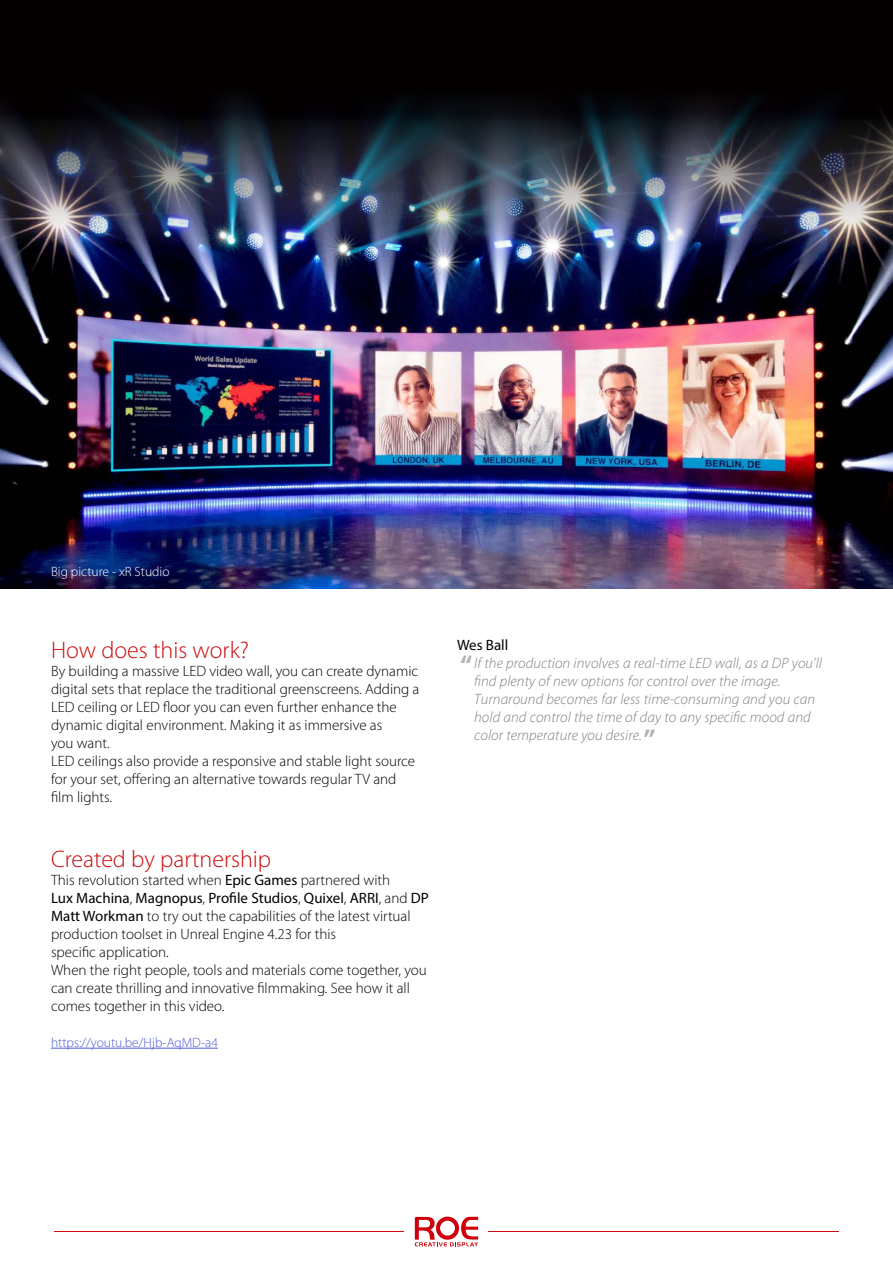
<style>
.page{position:relative;width:893px;height:1263px;background:#fff}
.page>*{position:absolute;margin:0;border:0;box-sizing:border-box;transform-origin:0 0}
.t1{font:700 27px "Myriad Pro";color:#b3b3b3}
.t2{font:300 24px "Myriad Pro";color:#c90d0f}
.t3{font:300 15px/18px "Myriad Pro";color:#000}
.t4{font:italic 300 15px/18px "Myriad Pro";letter-spacing:.005em;color:#808080}
.t5{font:15px "Myriad Pro";color:#000}
.t6{font:300 13.5px "Myriad Pro";color:#4f5cd6}
.t7{font:300 13.5px "Myriad Pro";color:#fff}
.s1{font-weight:400}
</style>
<div class="page">
<hr style="left:54px;top:1231px;width:785px;height:1px;background:#c90d0f">
<div style="left:405px;top:1212px;width:83px;height:39px;background:#fff"></div>
<svg style="left:415px;top:1216px;width:63px;height:30px"></svg>
<hr style="left:51px;top:1048px;width:167px;height:1px;background:#4f5cd6">
<img style="left:0;top:244px;width:893px;height:345px">
<img style="left:0;top:0;width:893px;height:244px">
<p class="t7" style="left:51px;top:564px;width:120px">Big picture - xR Studio</p>
<h2 class="t2" style="left:51px;top:637px;width:200px">How does this work?</h2>
<p class="t3" style="left:51px;top:662px;width:370px">By building a massive LED video wall, you can create dynamic digital sets that replace the traditional greenscreens. Adding a LED ceiling or LED floor you can even further enhance the dynamic digital environment. Making it as immersive as<br>you want.<br>LED ceilings also provide a responsive and stable light source for your set, offering an alternative towards regular TV and film lights.</p>
<h2 class="t2" style="left:51px;top:845px;width:222px">Created by partnership</h2>
<p class="t3" style="left:51px;top:871px;width:379px">This revolution started when <span class="s1">Epic Games</span> partnered with<br><span class="s1">Lux Machina</span>, <span class="s1">Magnopus</span>, <span class="s1">Profile Studios</span>, <span class="s1">Quixel</span>, <span class="s1">ARRI</span>, and <span class="s1">DP Matt Workman</span> to try out the capabilities of the latest virtual production toolset in Unreal Engine 4.23 for this<br>specific application.<br>When the right people, tools and materials come together, you can create thrilling and innovative filmmaking. See how it all comes together in this video.</p>
<p class="t6" style="left:51px;top:1035px;width:168px">https://youtu.be/Hjb-AqMD-a4</p>
<p class="t5" style="left:457px;top:636px;width:53px">Wes Ball</p>
<p class="t4" style="left:474px;top:655px;width:349px">If the production involves a real-time LED wall, as a DP you’ll find plenty of new options for control over the image.<br>Turnaround becomes far less time-consuming and you can hold and control the time of day to any specific mood and color temperature you desire.</p>
<h1 class="t1" style="left:460px;top:647px;width:14px">“</h1>
<h1 class="t1" style="left:643px;top:721px;width:14px">”</h1>
</div>
